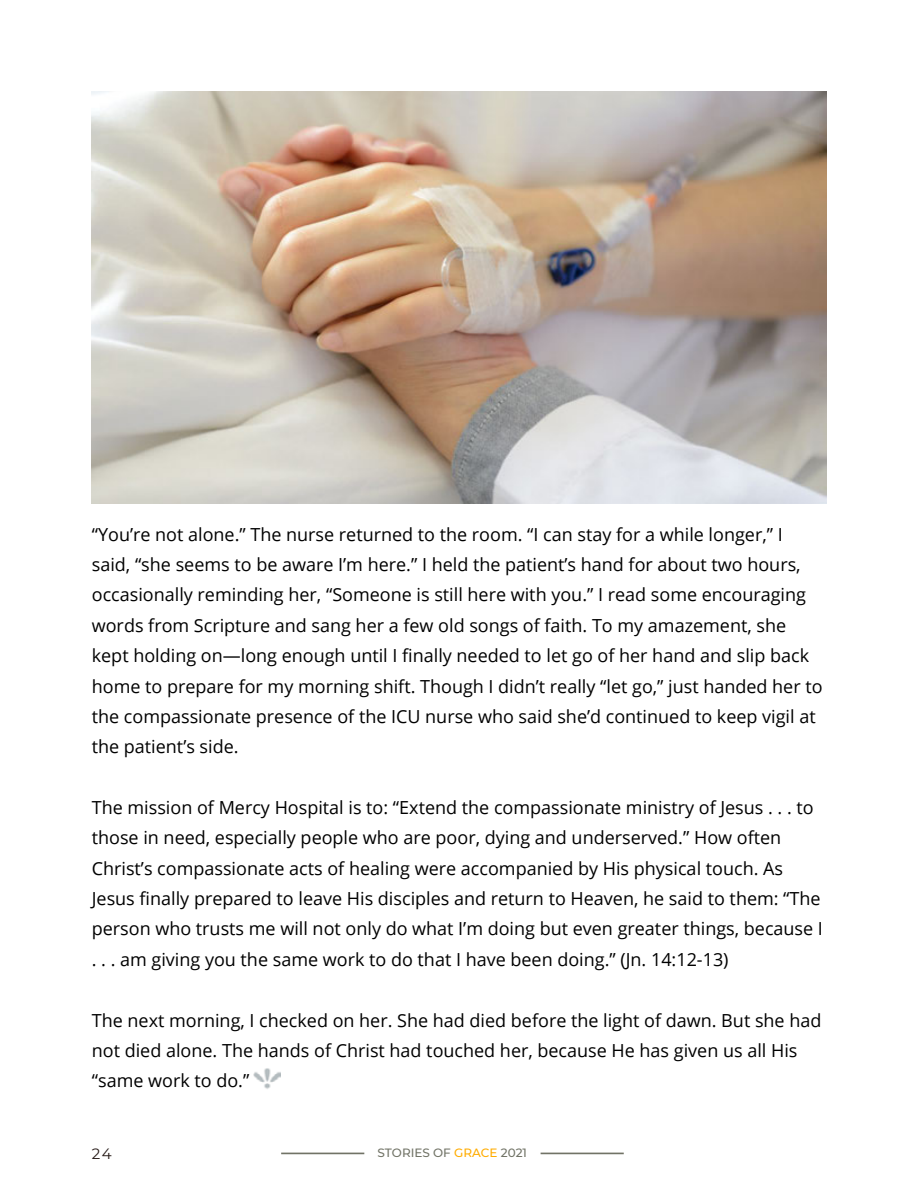
<style>
.page{position:relative;width:918px;height:1188px;background:#fff}
.page>*{position:absolute;margin:0;border:0;box-sizing:border-box;transform-origin:0 0}
.t1{font:18px/30.3px "Open Sans";color:#000}
.t2{font:15px "Montserrat";color:#261a17}
.t3{font:500 12px "Montserrat";color:#717366}
.s1{color:#ffac00}
</style>
<div class="page">
<img style="left:92px;top:92px;width:734px;height:412px">
<svg style="left:541px;top:1153px;width:83px;height:1px"></svg>
<svg style="left:281px;top:1153px;width:83px;height:1px"></svg>
<img style="left:254px;top:1068px;width:27px;height:21px">
<p class="t1" style="left:92px;top:519px;width:732px">“You’re not alone.” The nurse returned to the room. “I can stay for a while longer,” I said, “she seems to be aware I’m here.” I held the patient’s hand for about two hours, occasionally reminding her, “Someone is still here with you.” I read some encouraging words from Scripture and sang her a few old songs of faith. To my amazement, she kept holding on—long enough until I finally needed to let go of her hand and slip back home to prepare for my morning shift. Though I didn’t really “let go,” just handed her to the compassionate presence of the ICU nurse who said she’d continued to keep vigil at the patient’s side.</p>
<p class="t1" style="left:92px;top:792px;width:733px">The mission of Mercy Hospital is to: “Extend the compassionate ministry of Jesus . . . to those in need, especially people who are poor, dying and underserved.” How often Christ’s compassionate acts of healing were accompanied by His physical touch. As Jesus finally prepared to leave His disciples and return to Heaven, he said to them: “The person who trusts me will not only do what I’m doing but even greater things, because I . . . am giving you the same work to do that I have been doing.” (Jn. 14:12-13)</p>
<p class="t1" style="left:92px;top:1004px;width:731px">The next morning, I checked on her. She had died before the light of dawn. But she had not died alone. The hands of Christ had touched her, because He has given us all His “same work to do.”</p>
<p class="t2" style="left:92px;top:1144px;width:21px">24</p>
<p class="t3" style="left:377px;top:1145px;width:151px">STORIES OF <span class="s1">GRACE</span> 2021</p>
</div>
